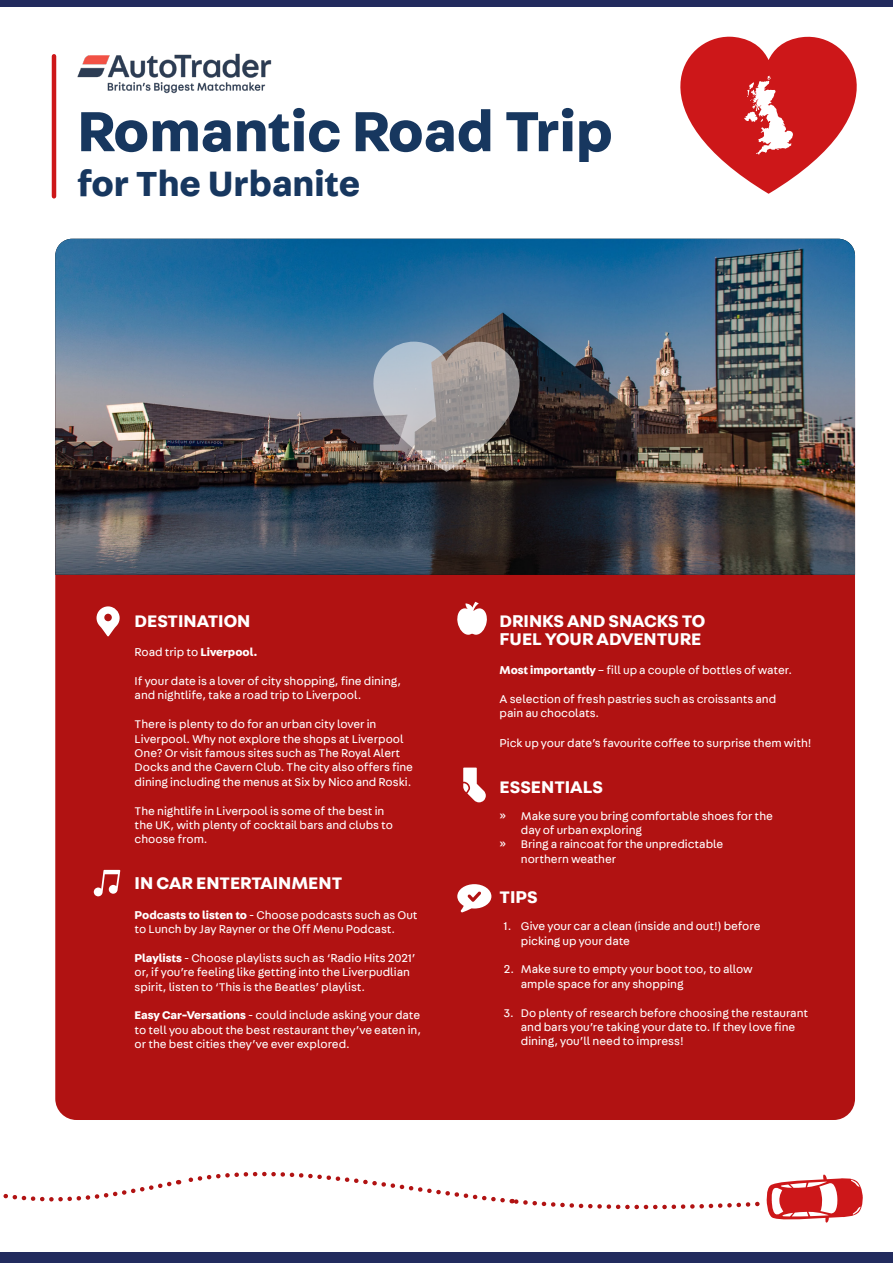
<style>
.page{position:relative;width:893px;height:1263px;background:#fff}
.page>*{position:absolute;margin:0;border:0;box-sizing:border-box;transform-origin:0 0}
.t1{font:700 60px "Fabriga";color:#17375f}
.t2{font:700 37.5px "Fabriga";color:#17375f}
.t3{font:700 18px/18px "Fabriga";color:#fff}
.t4{font:12px/14.4px "Fabriga";color:#fff}
.s1{font-weight:700}
</style>
<div class="page">
<div style="left:55px;top:357px;width:800px;height:763px;background:#b11212;border-radius:21px"></div>
<div style="left:0;top:1252px;width:893px;height:11px;background:#222b5e"></div>
<div style="left:0;top:0;width:893px;height:6px;background:#222b5e"></div>
<svg style="left:680px;top:36px;width:177px;height:158px"></svg>
<svg style="left:3px;top:1171px;width:860px;height:52px"></svg>
<hr style="left:52px;top:56px;width:4px;height:140px;background:#cd1719">
<img style="left:55px;top:239px;width:800px;height:336px">
<img style="left:360px;top:332px;width:173px;height:140px">
<svg style="left:94px;top:870px;width:26px;height:26px"></svg>
<svg style="left:457px;top:602px;width:30px;height:33px"></svg>
<svg style="left:463px;top:767px;width:23px;height:35px"></svg>
<svg style="left:457px;top:884px;width:34px;height:29px"></svg>
<svg style="left:97px;top:606px;width:23px;height:30px"></svg>
<img style="left:77px;top:53px;width:195px;height:41px">
<h1 class="t1" style="left:77px;top:90px;width:537px">Romantic Road Trip</h1>
<h2 class="t2" style="left:77px;top:158px;width:285px">for The Urbanite</h2>
<h3 class="t3" style="left:135px;top:611px;width:117px">DESTINATION</h3>
<p class="t4" style="left:135px;top:645px;width:124px">Road trip to <span class="s1">Liverpool.</span></p>
<p class="t4" style="left:135px;top:673px;width:268px">If your date is a lover of city shopping, fine dining, and nightlife, take a road trip to Liverpool.</p>
<p class="t4" style="left:135px;top:717px;width:280px">There is plenty to do for an urban city lover in Liverpool. Why not explore the shops at Liverpool One? Or visit famous sites such as The Royal Alert Docks and the Cavern Club. The city also offers fine dining including the menus at Six by Nico and Roski.</p>
<p class="t4" style="left:135px;top:803px;width:260px">The nightlife in Liverpool is some of the best in the UK, with plenty of cocktail bars and clubs to choose from.</p>
<h3 class="t3" style="left:135px;top:873px;width:209px">IN CAR ENTERTAINMENT</h3>
<p class="t4" style="left:135px;top:907px;width:284px"><span class="s1">Podcasts to listen to</span> - Choose podcasts such as Out to Lunch by Jay Rayner or the Off Menu Podcast.</p>
<p class="t4" style="left:135px;top:950px;width:282px"><span class="s1">Playlists</span> - Choose playlists such as ‘Radio Hits 2021’ or, if you’re feeling like getting into the Liverpudlian spirit, listen to ‘This is the Beatles’ playlist.</p>
<p class="t4" style="left:135px;top:1008px;width:288px;text-align:justify"><span class="s1">Easy Car-Versations</span> - could include asking your date to tell you about the best restaurant they’ve eaten in, or the best cities they’ve ever explored.</p>
<h3 class="t3" style="left:500px;top:611px;width:207px">DRINKS AND SNACKS TO<br>FUEL YOUR ADVENTURE</h3>
<p class="t4" style="left:500px;top:663px;width:294px"><span class="s1">Most importantly</span> – fill up a couple of bottles of water.</p>
<p class="t4" style="left:500px;top:691px;width:278px">A selection of fresh pastries such as croissants and pain au chocolats.</p>
<p class="t4" style="left:500px;top:735px;width:313px">Pick up your date’s favourite coffee to surprise them with!</p>
<h3 class="t3" style="left:500px;top:777px;width:105px">ESSENTIALS</h3>
<p class="t4" style="left:521px;top:808px;width:254px">Make sure you bring comfortable shoes for the day of urban exploring<br>Bring a raincoat for the unpredictable northern weather</p>
<h3 class="t3" style="left:500px;top:887px;width:39px">TIPS</h3>
<p class="t4" style="left:521px;top:918px;width:241px;text-indent:-17px">1. Give your car a clean (inside and out!) before picking up your date</p>
<p class="t4" style="left:521px;top:962px;width:233px;text-indent:-17px">2. Make sure to empty your boot too, to allow ample space for any shopping</p>
<p class="t4" style="left:521px;top:1005px;width:289px;text-indent:-17px">3. Do plenty of research before choosing the restaurant and bars you’re taking your date to. If they love fine dining, you’ll need to impress!</p>
</div>
